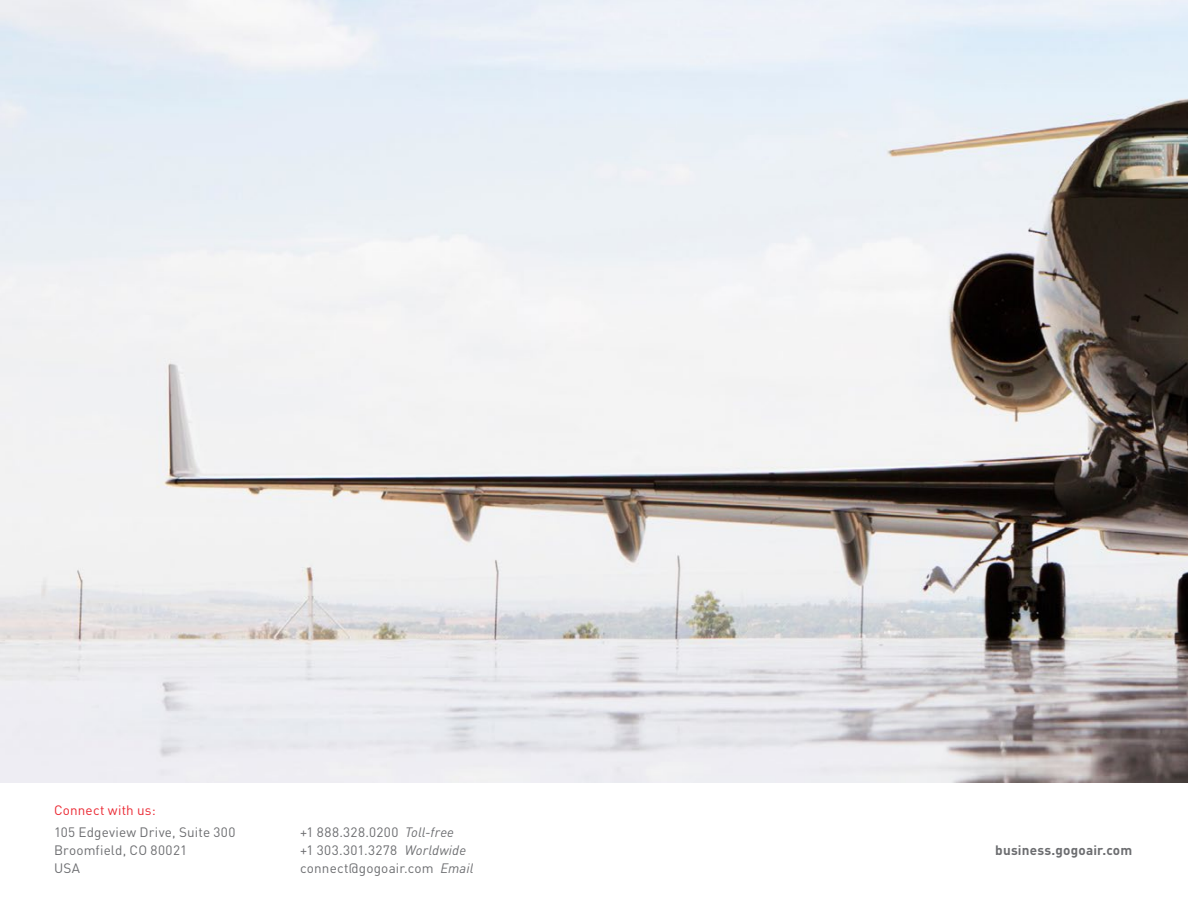
<style>
.page{position:relative;width:1188px;height:918px;background:#fff}
.page>*{position:absolute;margin:0;border:0;box-sizing:border-box;transform-origin:0 0}
.Page_Text_Normal{font:13.5px/18px "DIN Pro";letter-spacing:.015em;color:#6c6d70}
.Page_Text_Normal-2{font:700 13.5px "DIN Pro";letter-spacing:.015em;color:#6c6d70}
.Page_Text_Normal-3{font:13.5px "DIN Pro";letter-spacing:.015em;color:#eb2933}
.s1{font-style:italic}
</style>
<div class="page">
<img style="left:0;top:0;width:1188px;height:783px">
<p class="Page_Text_Normal-3" style="left:54px;top:799px;width:103px">Connect with us:</p>
<p class="Page_Text_Normal" style="left:54px;top:822px;width:183px">105 Edgeview Drive, Suite 300<br>Broomfield, CO 80021<br>USA</p>
<p class="Page_Text_Normal" style="left:300px;top:822px;width:174px">+1 888.328.0200 <span class="s1">Toll-free<br></span>+1 303.301.3278 <span class="s1">Worldwide </span>connect@gogoair.com <span class="s1">Email</span></p>
<p class="Page_Text_Normal-2" style="left:995px;top:839px;width:138px">business.gogoair.com</p>
</div>
